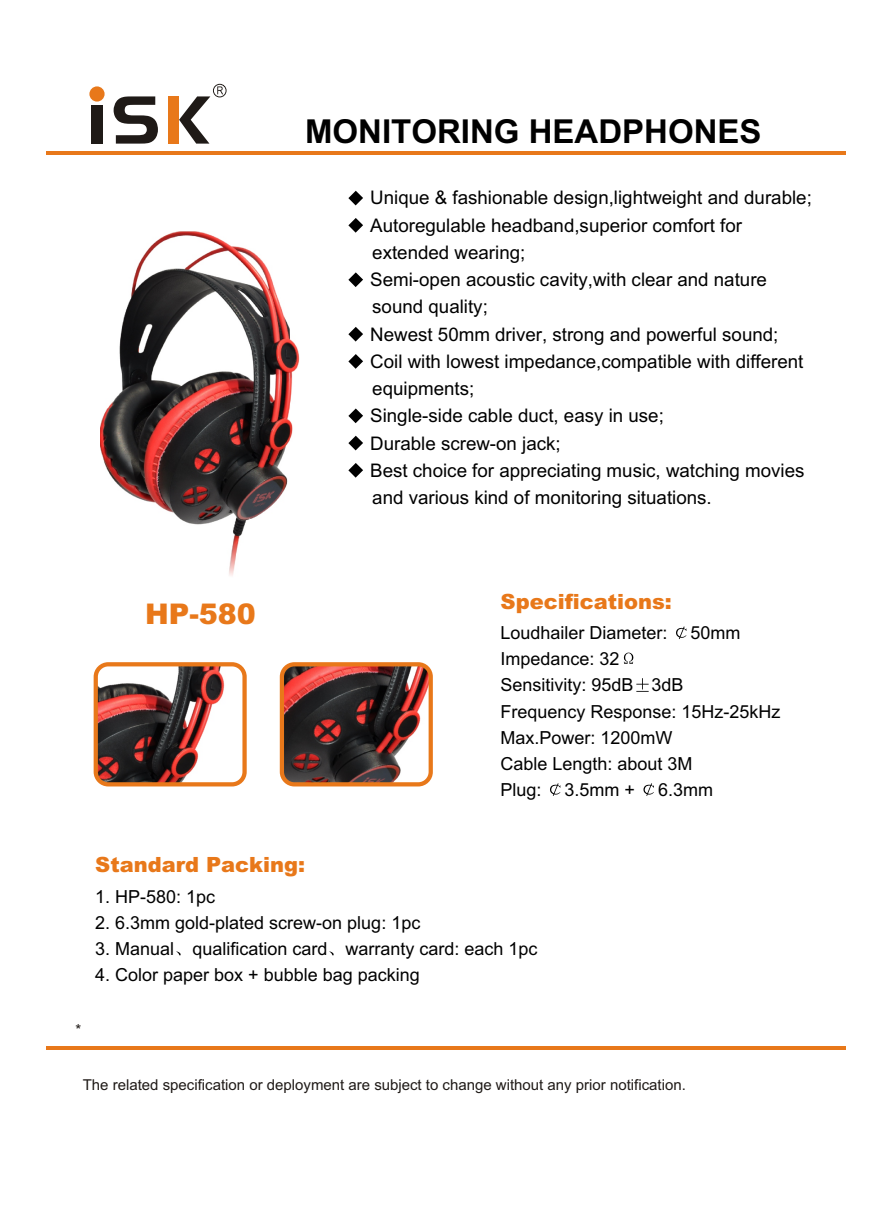
<style>
.page{position:relative;width:894px;height:1209px;background:#fff}
.page>*{position:absolute;margin:0;border:0;box-sizing:border-box;transform-origin:0 0}
.t1{font:700 33px "Arial";color:#000}
.t2{font:900 28.5px "Arial";color:#e8781a}
.t3{font:900 21px "Arial";color:#e8781a}
.t4{font:18.75px/27.3px "Arial";color:#000}
.t5{font:18px/26.1px "Arial";color:#000}
.t6{font:15px "Arial";color:#1f1a17}
</style>
<div class="page">
<img style="left:96px;top:664px;width:149px;height:120px;border-radius:12px">
<div style="left:94px;top:662px;width:153px;height:124px;border:4px solid #e8781a;border-radius:12px"></div>
<img style="left:282px;top:664px;width:149px;height:120px;border-radius:12px">
<div style="left:280px;top:662px;width:153px;height:124px;border:4px solid #e8781a;border-radius:12px"></div>
<img style="left:100px;top:231px;width:200px;height:345px">
<svg style="left:253px;top:491px;width:22px;height:16px"></svg>
<hr style="left:47px;top:151px;width:799px;height:4px;background:#e8781a">
<div style="left:169px;top:96px;width:10px;height:48px;background:#e8781a"></div>
<svg style="left:114px;top:96px;width:44px;height:48px"></svg>
<div style="left:91px;top:105px;width:12px;height:39px;background:#1f1a17"></div>
<svg style="left:89px;top:86px;width:16px;height:16px"></svg>
<svg style="left:179px;top:84px;width:48px;height:60px"></svg>
<svg style="left:176px;top:951px;width:5px;height:5px"></svg>
<svg style="left:329px;top:951px;width:5px;height:5px"></svg>
<hr style="left:47px;top:1046px;width:799px;height:3px;background:#e8781a">
<svg style="left:348px;top:191px;width:15px;height:14px"></svg>
<svg style="left:348px;top:218px;width:15px;height:15px"></svg>
<svg style="left:348px;top:272px;width:15px;height:15px"></svg>
<svg style="left:348px;top:327px;width:15px;height:15px"></svg>
<svg style="left:348px;top:354px;width:15px;height:15px"></svg>
<svg style="left:348px;top:409px;width:15px;height:14px"></svg>
<svg style="left:348px;top:436px;width:15px;height:14px"></svg>
<svg style="left:348px;top:463px;width:15px;height:15px"></svg>
<svg style="left:676px;top:627px;width:10px;height:12px"></svg>
<svg style="left:550px;top:783px;width:10px;height:13px"></svg>
<svg style="left:643px;top:783px;width:11px;height:13px"></svg>
<svg style="left:624px;top:653px;width:10px;height:11px"></svg>
<svg style="left:636px;top:678px;width:13px;height:14px"></svg>
<h1 class="t1" style="left:305px;top:119px;width:458px">MONITORING HEADPHONES</h1>
<h2 class="t2" style="left:145px;top:604px;width:112px">HP-580</h2>
<p class="t4" style="left:370px;top:186px;width:443px">Unique &amp; fashionable design,lightweight and durable; Autoregulable headband,superior comfort for extended wearing;<br>Semi-open acoustic cavity,with clear and nature sound quality;<br>Newest 50mm driver, strong and powerful sound; Coil with lowest impedance,compatible with different equipments;<br>Single-side cable duct, easy in use;<br>Durable screw-on jack;<br>Best choice for appreciating music, watching movies and various kind of monitoring situations.</p>
<p class="t3" style="left:501px;top:594px;width:173px">Specifications:</p>
<p class="t5" style="left:501px;top:621px;width:168px">Loudhailer Diameter:</p>
<p class="t5" style="left:691px;top:621px;width:51px">50mm</p>
<p class="t5" style="left:501px;top:648px;width:281px">Impedance: 32<br>Sensitivity: 95dB 3dB<br>Frequency Response: 15Hz-25kHz<br>Max.Power: 1200mW<br>Cable Length: about 3M<br>Plug:</p>
<p class="t5" style="left:565px;top:778px;width:72px">3.5mm +</p>
<p class="t5" style="left:658px;top:778px;width:56px">6.3mm</p>
<p class="t3" style="left:95px;top:857px;width:211px">Standard Packing:</p>
<p class="t5" style="left:95px;top:885px;width:121px">1. HP-580: 1pc</p>
<p class="t5" style="left:95px;top:911px;width:327px">2. 6.3mm gold-plated screw-on plug: 1pc</p>
<p class="t5" style="left:95px;top:938px;width:444px">3. Manual qualification card warranty card: each 1pc</p>
<p class="t5" style="left:95px;top:964px;width:326px">4. Color paper box + bubble bag packing</p>
<p class="t6" style="left:75px;top:1024px;width:7px">*</p>
<p class="t6" style="left:83px;top:1079px;width:605px">The related specification or deployment are subject to change without any prior notification.</p>
</div>
